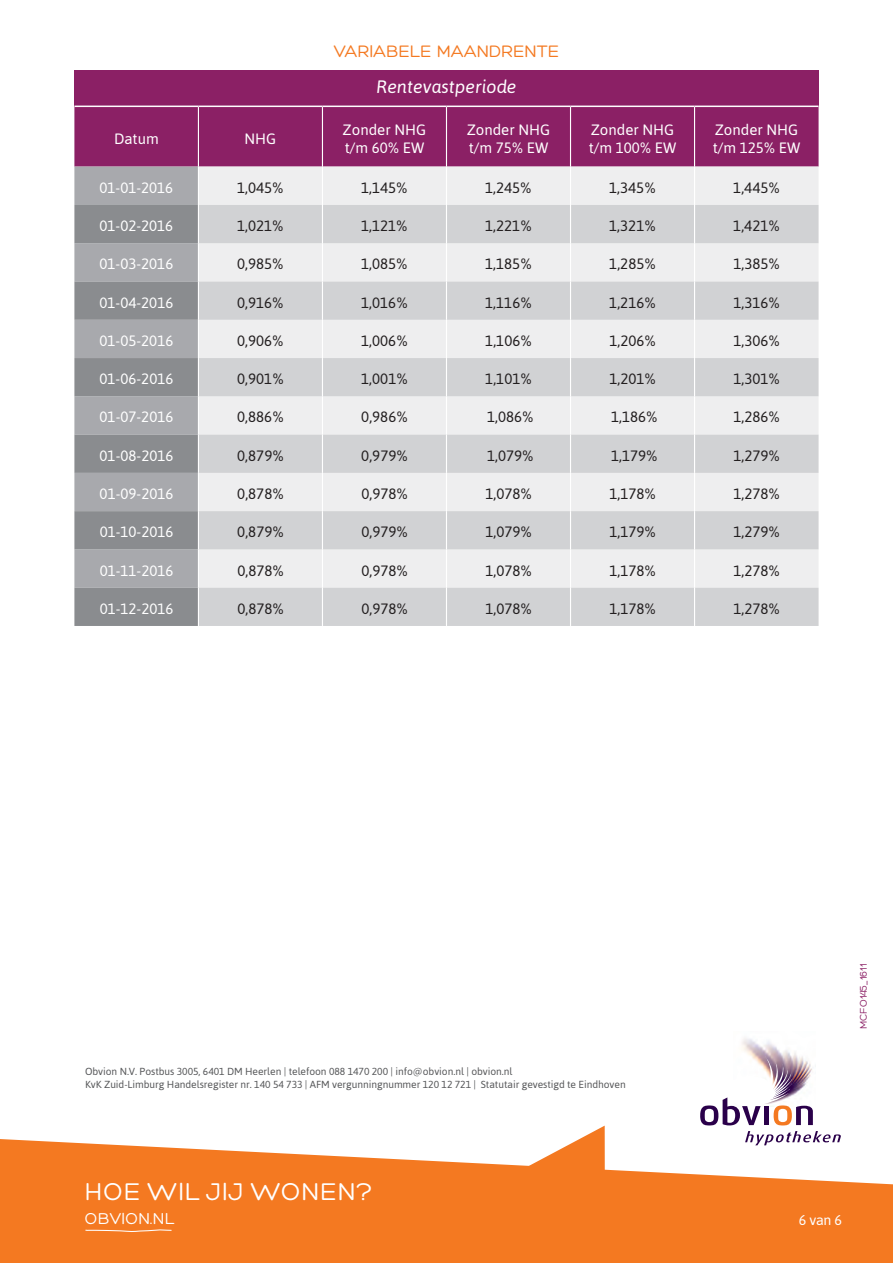
<style>
.page{position:relative;width:893px;height:1263px;background:#fff}
.page>*{position:absolute;margin:0;border:0;box-sizing:border-box;transform-origin:0 0}
.t1{font:26.25px "Hero";letter-spacing:.025em;color:#fff}
.t2{font:18px "Hero";color:#f47921}
.t3{font:italic 18px "Asap";color:#fff}
.t4{font:17.1px "Hero";letter-spacing:.01em;color:#fff}
.t5{font:15px "Asap";color:#231f20}
.t6{font:15px/18px "Asap";color:#fff}
.t7{font:14.25px "Asap";color:#fff}
.t8{font:10.5px "Hero";color:#8b2065}
.t9{font:10.2px/13.2px "Asap";letter-spacing:-.005em;color:#57585a}
</style>
<div class="page">
<div style="left:74px;top:70px;width:745px;height:36px;background:#8b2065"></div>
<div style="left:74px;top:107px;width:745px;height:60px;background:#8b2065"></div>
<div style="left:74px;top:167px;width:124px;height:38px;background:#a8a9ad"></div>
<div style="left:199px;top:167px;width:620px;height:38px;background:#eeeeef"></div>
<svg style="left:74px;top:205px;width:124px;height:421px;background:#98999d"></svg>
<svg style="left:199px;top:205px;width:620px;height:421px;background:#dedee0"></svg>
<hr style="left:198px;top:107px;width:1px;height:60px;background:#fff">
<hr style="left:322px;top:107px;width:1px;height:60px;background:#fff">
<hr style="left:446px;top:107px;width:1px;height:60px;background:#fff">
<hr style="left:570px;top:107px;width:1px;height:60px;background:#fff">
<hr style="left:694px;top:107px;width:1px;height:60px;background:#fff">
<hr style="left:322px;top:167px;width:1px;height:38px;background:#fff">
<hr style="left:446px;top:167px;width:1px;height:38px;background:#fff">
<hr style="left:570px;top:167px;width:1px;height:38px;background:#fff">
<hr style="left:694px;top:167px;width:1px;height:38px;background:#fff">
<hr style="left:322px;top:205px;width:1px;height:38px;background:#fff">
<hr style="left:446px;top:205px;width:1px;height:38px;background:#fff">
<hr style="left:570px;top:205px;width:1px;height:38px;background:#fff">
<hr style="left:694px;top:205px;width:1px;height:38px;background:#fff">
<hr style="left:322px;top:243px;width:1px;height:38px;background:#fff">
<hr style="left:446px;top:243px;width:1px;height:38px;background:#fff">
<hr style="left:570px;top:243px;width:1px;height:38px;background:#fff">
<hr style="left:694px;top:243px;width:1px;height:38px;background:#fff">
<hr style="left:322px;top:281px;width:1px;height:39px;background:#fff">
<hr style="left:446px;top:281px;width:1px;height:39px;background:#fff">
<hr style="left:570px;top:281px;width:1px;height:39px;background:#fff">
<hr style="left:694px;top:281px;width:1px;height:39px;background:#fff">
<hr style="left:322px;top:320px;width:1px;height:38px;background:#fff">
<hr style="left:446px;top:320px;width:1px;height:38px;background:#fff">
<hr style="left:570px;top:320px;width:1px;height:38px;background:#fff">
<hr style="left:694px;top:320px;width:1px;height:38px;background:#fff">
<hr style="left:322px;top:358px;width:1px;height:38px;background:#fff">
<hr style="left:446px;top:358px;width:1px;height:38px;background:#fff">
<hr style="left:570px;top:358px;width:1px;height:38px;background:#fff">
<hr style="left:694px;top:358px;width:1px;height:38px;background:#fff">
<hr style="left:322px;top:396px;width:1px;height:39px;background:#fff">
<hr style="left:446px;top:396px;width:1px;height:39px;background:#fff">
<hr style="left:570px;top:396px;width:1px;height:39px;background:#fff">
<hr style="left:694px;top:396px;width:1px;height:39px;background:#fff">
<hr style="left:322px;top:435px;width:1px;height:38px;background:#fff">
<hr style="left:446px;top:435px;width:1px;height:38px;background:#fff">
<hr style="left:570px;top:435px;width:1px;height:38px;background:#fff">
<hr style="left:694px;top:435px;width:1px;height:38px;background:#fff">
<hr style="left:322px;top:473px;width:1px;height:38px;background:#fff">
<hr style="left:446px;top:473px;width:1px;height:38px;background:#fff">
<hr style="left:570px;top:473px;width:1px;height:38px;background:#fff">
<hr style="left:694px;top:473px;width:1px;height:38px;background:#fff">
<hr style="left:322px;top:511px;width:1px;height:38px;background:#fff">
<hr style="left:446px;top:511px;width:1px;height:38px;background:#fff">
<hr style="left:570px;top:511px;width:1px;height:38px;background:#fff">
<hr style="left:694px;top:511px;width:1px;height:38px;background:#fff">
<hr style="left:322px;top:549px;width:1px;height:39px;background:#fff">
<hr style="left:446px;top:549px;width:1px;height:39px;background:#fff">
<hr style="left:570px;top:549px;width:1px;height:39px;background:#fff">
<hr style="left:694px;top:549px;width:1px;height:39px;background:#fff">
<hr style="left:322px;top:588px;width:1px;height:38px;background:#fff">
<hr style="left:446px;top:588px;width:1px;height:38px;background:#fff">
<hr style="left:570px;top:588px;width:1px;height:38px;background:#fff">
<hr style="left:694px;top:588px;width:1px;height:38px;background:#fff">
<img style="left:742px;top:1038px;width:55px;height:18px">
<svg style="left:700px;top:1056px;width:113px;height:69px"></svg>
<svg style="left:746px;top:1131px;width:95px;height:8px"></svg>
<svg style="left:0;top:1139px;width:893px;height:124px;fill:#f47921"></svg>
<svg style="left:85px;top:1229px;width:87px;height:3px"></svg>
<svg style="left:495px;top:1125px;width:110px;height:59px"></svg>
<p class="t2" style="left:334px;top:42px;width:227px">VARIABELE MAANDRENTE</p>
<p class="t3" style="left:376px;top:76px;width:142px">Rentevastperiode</p>
<p class="t6" style="left:114px;top:129px;width:46px">Datum</p>
<p class="t6" style="left:244px;top:129px;width:33px">NHG</p>
<p class="t6" style="left:343px;top:120px;width:85px">Zonder NHG t/m 60% EW</p>
<p class="t6" style="left:467px;top:120px;width:85px">Zonder NHG t/m 75% EW</p>
<p class="t6" style="left:589px;top:120px;width:89px">Zonder NHG t/m 100% EW</p>
<p class="t6" style="left:713px;top:120px;width:89px">Zonder NHG t/m 125% EW</p>
<p class="t6" style="left:100px;top:178px;width:75px">01-01-2016</p>
<p class="t5" style="left:237px;top:179px;width:48px">1,045%</p>
<p class="t5" style="left:361px;top:179px;width:48px">1,145%</p>
<p class="t5" style="left:485px;top:179px;width:48px">1,245%</p>
<p class="t5" style="left:609px;top:179px;width:48px">1,345%</p>
<p class="t5" style="left:733px;top:179px;width:48px">1,445%</p>
<p class="t6" style="left:100px;top:217px;width:75px">01-02-2016</p>
<p class="t5" style="left:237px;top:217px;width:48px">1,021%</p>
<p class="t5" style="left:361px;top:217px;width:48px">1,121%</p>
<p class="t5" style="left:485px;top:217px;width:48px">1,221%</p>
<p class="t5" style="left:609px;top:217px;width:48px">1,321%</p>
<p class="t5" style="left:733px;top:217px;width:48px">1,421%</p>
<p class="t6" style="left:100px;top:255px;width:75px">01-03-2016</p>
<p class="t5" style="left:237px;top:255px;width:48px">0,985%</p>
<p class="t5" style="left:361px;top:255px;width:48px">1,085%</p>
<p class="t5" style="left:485px;top:255px;width:48px">1,185%</p>
<p class="t5" style="left:609px;top:255px;width:48px">1,285%</p>
<p class="t5" style="left:733px;top:255px;width:48px">1,385%</p>
<p class="t6" style="left:100px;top:293px;width:75px">01-04-2016</p>
<p class="t5" style="left:237px;top:294px;width:48px">0,916%</p>
<p class="t5" style="left:361px;top:294px;width:48px">1,016%</p>
<p class="t5" style="left:485px;top:294px;width:48px">1,116%</p>
<p class="t5" style="left:609px;top:294px;width:48px">1,216%</p>
<p class="t5" style="left:733px;top:294px;width:48px">1,316%</p>
<p class="t6" style="left:100px;top:331px;width:75px">01-05-2016</p>
<p class="t5" style="left:237px;top:332px;width:48px">0,906%</p>
<p class="t5" style="left:361px;top:332px;width:48px">1,006%</p>
<p class="t5" style="left:485px;top:332px;width:48px">1,106%</p>
<p class="t5" style="left:609px;top:332px;width:48px">1,206%</p>
<p class="t5" style="left:733px;top:332px;width:48px">1,306%</p>
<p class="t6" style="left:100px;top:370px;width:75px">01-06-2016</p>
<p class="t5" style="left:237px;top:370px;width:48px">0,901%</p>
<p class="t5" style="left:361px;top:370px;width:48px">1,001%</p>
<p class="t5" style="left:485px;top:370px;width:48px">1,101%</p>
<p class="t5" style="left:609px;top:370px;width:48px">1,201%</p>
<p class="t5" style="left:733px;top:370px;width:48px">1,301%</p>
<p class="t6" style="left:100px;top:408px;width:75px">01-07-2016</p>
<p class="t5" style="left:237px;top:408px;width:48px">0,886%</p>
<p class="t5" style="left:361px;top:408px;width:48px">0,986%</p>
<p class="t5" style="left:487px;top:408px;width:48px">1,086%</p>
<p class="t5" style="left:611px;top:408px;width:48px">1,186%</p>
<p class="t5" style="left:733px;top:408px;width:48px">1,286%</p>
<p class="t6" style="left:100px;top:446px;width:75px">01-08-2016</p>
<p class="t5" style="left:237px;top:447px;width:48px">0,879%</p>
<p class="t5" style="left:361px;top:447px;width:48px">0,979%</p>
<p class="t5" style="left:487px;top:447px;width:48px">1,079%</p>
<p class="t5" style="left:611px;top:447px;width:48px">1,179%</p>
<p class="t5" style="left:733px;top:447px;width:48px">1,279%</p>
<p class="t6" style="left:100px;top:485px;width:75px">01-09-2016</p>
<p class="t5" style="left:237px;top:485px;width:48px">0,878%</p>
<p class="t5" style="left:361px;top:485px;width:48px">0,978%</p>
<p class="t5" style="left:485px;top:485px;width:48px">1,078%</p>
<p class="t5" style="left:609px;top:485px;width:48px">1,178%</p>
<p class="t5" style="left:733px;top:485px;width:48px">1,278%</p>
<p class="t6" style="left:100px;top:523px;width:75px">01-10-2016</p>
<p class="t5" style="left:237px;top:523px;width:48px">0,879%</p>
<p class="t5" style="left:361px;top:523px;width:48px">0,979%</p>
<p class="t5" style="left:485px;top:523px;width:48px">1,079%</p>
<p class="t5" style="left:609px;top:523px;width:48px">1,179%</p>
<p class="t5" style="left:733px;top:523px;width:48px">1,279%</p>
<p class="t6" style="left:100px;top:561px;width:75px">01-11-2016</p>
<p class="t5" style="left:237px;top:561px;width:48px">0,878%</p>
<p class="t5" style="left:361px;top:561px;width:48px">0,978%</p>
<p class="t5" style="left:485px;top:561px;width:48px">1,078%</p>
<p class="t5" style="left:609px;top:561px;width:48px">1,178%</p>
<p class="t5" style="left:733px;top:561px;width:48px">1,278%</p>
<p class="t6" style="left:100px;top:599px;width:75px">01-12-2016</p>
<p class="t5" style="left:237px;top:600px;width:48px">0,878%</p>
<p class="t5" style="left:361px;top:600px;width:48px">0,978%</p>
<p class="t5" style="left:485px;top:600px;width:48px">1,078%</p>
<p class="t5" style="left:609px;top:600px;width:48px">1,178%</p>
<p class="t5" style="left:733px;top:600px;width:48px">1,278%</p>
<p class="t9" style="left:85px;top:1065px;width:542px">Obvion N.V. Postbus 3005, 6401 DM Heerlen | telefoon 088 1470 200 | info@obvion.nl | obvion.nl<br>KvK Zuid-Limburg Handelsregister nr. 140 54 733 | AFM vergunningnummer 120 12 721 | Statutair gevestigd te Eindhoven</p>
<p class="t8" style="left:858px;top:1029px;width:67px;rotate:-90deg">MCFO145_1611</p>
<h1 class="t1" style="left:85px;top:1178px;width:289px">HOE WIL JIJ WONEN?</h1>
<p class="t4" style="left:85px;top:1209px;width:91px">OBVION.NL</p>
<p class="t7" style="left:799px;top:1211px;width:44px">6 van 6</p>
</div>
